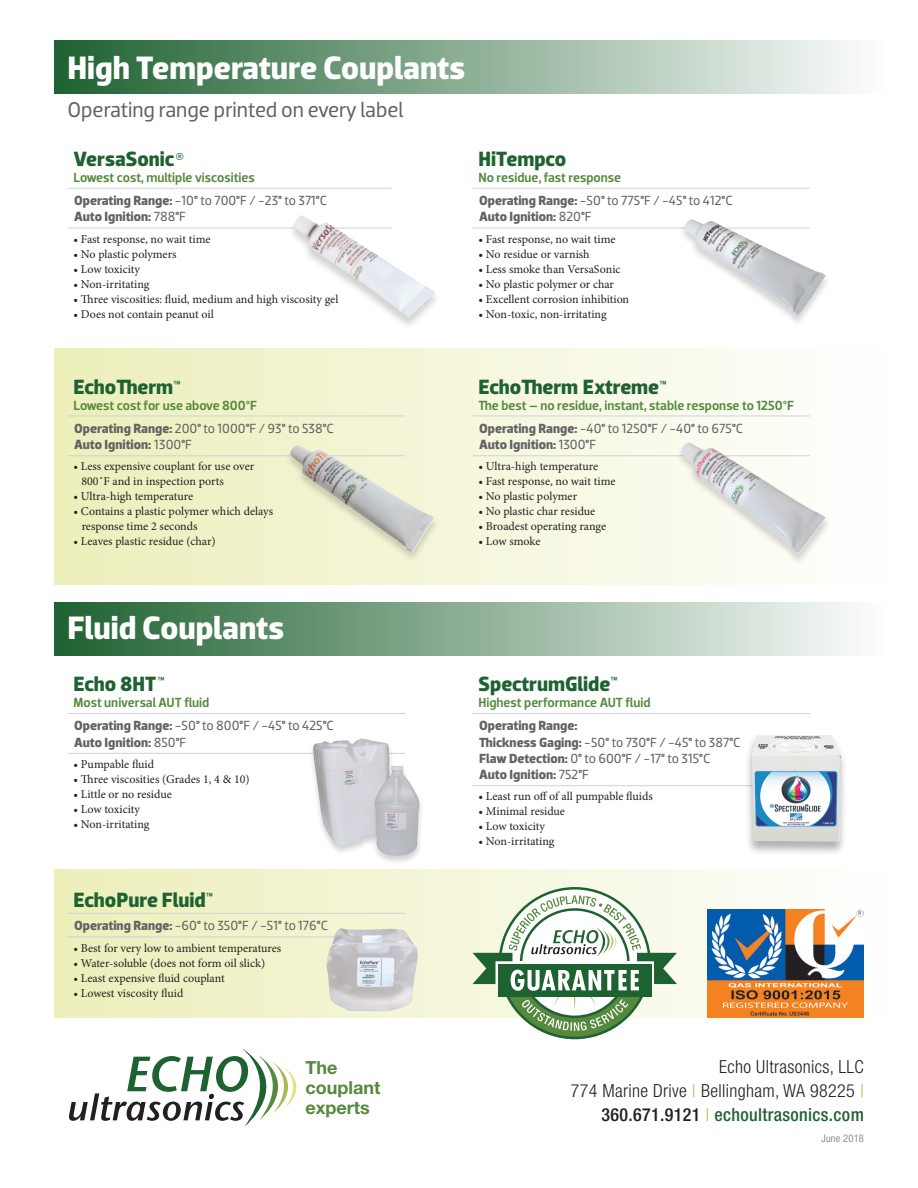
<style>
.page{position:relative;width:918px;height:1188px;background:#fff}
.page>*{position:absolute;margin:0;border:0;box-sizing:border-box;transform-origin:0 0}
.t1{font:700 33px "Dobra";color:#fff}
.t2{font:21.75px "Dobra";letter-spacing:-.005em;color:#636366}
.t3{font:700 21px "Dobra";letter-spacing:-.005em;color:#1f6231}
.t4{font:300 condensed 18px/24px "Helvetica Neue";letter-spacing:.02em;color:#231f20;text-align:right}
.t5{font:700 18px/19.8px "Helvetica Neue";color:#55893d}
.t6{font:700 13.5px/16.2px "Dobra";color:#636366}
.t7{font:500 13.5px "Dobra";color:#55893d}
.t8{font:13.5px "Dobra";color:#636366}
.t9{font:12px/15px "Minion Pro";color:#231f20}
.t10{font:300 condensed 10.5px "Helvetica Neue";letter-spacing:.02em;color:#6c6d70}
.s1{font-weight:400}
.s2{font-weight:700}
.s3{color:#a8ba53}
.s4{font-weight:500}
.s5{font-weight:500;color:#1f6231}
</style>
<div class="page">
<div style="left:54px;top:349px;width:830px;height:236px;background:linear-gradient(to right,#eceebb,#fefefe)"></div>
<div style="left:54px;top:602px;width:830px;height:54px;background:linear-gradient(to right,#1e6130,#fcfdfd)"></div>
<div style="left:54px;top:40px;width:830px;height:54px;background:linear-gradient(to right,#1e6130,#fcfdfd)"></div>
<svg style="left:69px;top:1048px;width:228px;height:79px"></svg>
<hr style="left:472px;top:188px;width:338px;height:1px;background:#d1d2d4">
<hr style="left:472px;top:228px;width:338px;height:1px;background:#d1d2d4">
<div style="left:679px;top:219px;width:152px;height:108px;background:#fff"></div>
<img style="left:685px;top:219px;width:141px;height:97px">
<hr style="left:68px;top:188px;width:324px;height:1px;background:#d1d2d4">
<hr style="left:68px;top:228px;width:324px;height:1px;background:#d1d2d4">
<div style="left:287px;top:215px;width:155px;height:116px;background:#fff"></div>
<img style="left:293px;top:215px;width:143px;height:104px">
<hr style="left:472px;top:416px;width:338px;height:1px;background:#d1d2d4">
<hr style="left:472px;top:455px;width:338px;height:1px;background:#d1d2d4">
<div style="left:675px;top:443px;width:156px;height:122px;background:#fbfbf2"></div>
<img style="left:681px;top:443px;width:145px;height:111px">
<hr style="left:68px;top:416px;width:337px;height:1px;background:#d1d2d4">
<hr style="left:68px;top:455px;width:337px;height:1px;background:#d1d2d4">
<div style="left:284px;top:445px;width:156px;height:118px;background:#f3f4d3"></div>
<img style="left:289px;top:445px;width:146px;height:108px">
<hr style="left:68px;top:713px;width:337px;height:1px;background:#d1d2d4">
<hr style="left:68px;top:753px;width:337px;height:1px;background:#d1d2d4">
<div style="left:54px;top:869px;width:830px;height:149px;background:linear-gradient(to right,#ecefba,#fefefe)"></div>
<hr style="left:68px;top:913px;width:337px;height:1px;background:#d1d2d4">
<hr style="left:68px;top:937px;width:337px;height:1px;background:#d1d2d4">
<hr style="left:472px;top:713px;width:338px;height:1px;background:#d1d2d4">
<hr style="left:472px;top:785px;width:338px;height:1px;background:#d1d2d4">
<div style="left:308px;top:738px;width:117px;height:127px;background:#fff"></div>
<img style="left:313px;top:738px;width:107px;height:121px">
<svg style="left:473px;top:887px;width:204px;height:152px"></svg>
<img style="left:707px;top:909px;width:157px;height:109px">
<div style="left:744px;top:734px;width:104px;height:122px;background:#231f20;opacity:.35"></div>
<img style="left:752px;top:735px;width:89px;height:107px">
<img style="left:326px;top:928px;width:92px;height:83px">
<p class="t1" style="left:68px;top:48px;width:399px">High Temperature Couplants</p>
<p class="t2" style="left:68px;top:97px;width:337px">Operating range printed on every label</p>
<p class="t3" style="left:74px;top:147px;width:112px">VersaSonic<sup>®</sup></p>
<p class="t7" style="left:74px;top:170px;width:183px">Lowest cost, multiple viscosities</p>
<p class="t6" style="left:74px;top:193px;width:254px">Operating Range: <span class="s1">-10</span>° <span class="s1">to 700</span>°<span class="s1">F / -23</span>° <span class="s1">to 371</span>°<span class="s1">C</span></p>
<p class="t6" style="left:74px;top:209px;width:113px">Auto Ignition: <span class="s1">788</span>°<span class="s1">F</span></p>
<p class="t9" style="left:74px;top:232px;width:139px">• Fast response, no wait time</p>
<p class="t9" style="left:74px;top:247px;width:105px">• No plastic polymers</p>
<p class="t9" style="left:74px;top:262px;width:68px">• Low toxicity</p>
<p class="t9" style="left:74px;top:277px;width:77px">• Non-irritating</p>
<p class="t9" style="left:74px;top:292px;width:266px">• Three viscosities: fluid, medium and high viscosity gel</p>
<p class="t9" style="left:74px;top:307px;width:142px">• Does not contain peanut oil</p>
<p class="t3" style="left:478px;top:147px;width:89px">HiTempco</p>
<p class="t7" style="left:478px;top:170px;width:144px">No residue, fast response</p>
<p class="t6" style="left:479px;top:193px;width:255px">Operating Range: <span class="s1">-50</span>° <span class="s1">to 775</span>°<span class="s1">F / -45</span>° <span class="s1">to 412</span>°<span class="s1">C<br></span>Auto Ignition: <span class="s1">820</span>°<span class="s1">F</span></p>
<p class="t9" style="left:478px;top:232px;width:139px">• Fast response, no wait time</p>
<p class="t9" style="left:478px;top:247px;width:113px">• No residue or varnish</p>
<p class="t9" style="left:478px;top:262px;width:144px">• Less smoke than VersaSonic</p>
<p class="t9" style="left:478px;top:277px;width:137px">• No plastic polymer or char</p>
<p class="t9" style="left:478px;top:292px;width:152px">• Excellent corrosion inhibition</p>
<p class="t9" style="left:478px;top:307px;width:130px">• Non-toxic, non-irritating</p>
<p class="t3" style="left:74px;top:374px;width:108px">EchoTherm<sup>™</sup></p>
<p class="t7" style="left:74px;top:397px;width:185px">Lowest cost for use above 800ºF</p>
<p class="t6" style="left:74px;top:420px;width:261px">Operating Range: <span class="s1">200</span>° <span class="s1">to 1000</span>°<span class="s1">F / 93</span>° <span class="s1">to 538</span>°<span class="s1">C</span></p>
<p class="t6" style="left:74px;top:436px;width:119px">Auto Ignition: <span class="s1">1300</span>°<span class="s1">F</span></p>
<p class="t9" style="left:81px;top:459px;width:174px;text-indent:-8px">• Less expensive couplant for use over<br>800˚F and in inspection ports</p>
<p class="t9" style="left:74px;top:489px;width:121px">• Ultra-high temperature</p>
<p class="t9" style="left:82px;top:504px;width:193px;text-indent:-8px">• Contains a plastic polymer which delays response time 2 seconds</p>
<p class="t9" style="left:74px;top:534px;width:144px">• Leaves plastic residue (char)</p>
<p class="t3" style="left:478px;top:374px;width:189px">EchoTherm Extreme<sup>™</sup></p>
<p class="t7" style="left:478px;top:397px;width:317px">The best – no residue, instant, stable response to 1250ºF</p>
<p class="t8" style="left:479px;top:420px;width:266px"><span class="s2">Operating Range:</span> -40<span class="s2">°</span> to 1250<span class="s2">°</span>F / -40<span class="s2">°</span> to 675<span class="s2">°</span>C</p>
<p class="t6" style="left:479px;top:436px;width:119px">Auto Ignition: <span class="s1">1300</span>°<span class="s1">F</span></p>
<p class="t9" style="left:478px;top:459px;width:121px">• Ultra-high temperature</p>
<p class="t9" style="left:478px;top:474px;width:139px">• Fast response, no wait time</p>
<p class="t9" style="left:478px;top:489px;width:100px">• No plastic polymer</p>
<p class="t9" style="left:478px;top:504px;width:118px">• No plastic char residue</p>
<p class="t9" style="left:478px;top:519px;width:129px">• Broadest operating range</p>
<p class="t9" style="left:478px;top:534px;width:64px">• Low smoke</p>
<p class="t1" style="left:68px;top:609px;width:218px">Fluid Couplants</p>
<p class="t3" style="left:74px;top:672px;width:93px">Echo 8HT<sup>™</sup></p>
<p class="t7" style="left:74px;top:695px;width:137px">Most universal AUT fluid</p>
<p class="t6" style="left:74px;top:718px;width:261px">Operating Range: <span class="s1">-50</span>° <span class="s1">to 800</span>°<span class="s1">F / -45</span>° <span class="s1">to 425</span>°<span class="s1">C</span></p>
<p class="t6" style="left:74px;top:734px;width:114px">Auto Ignition: <span class="s1">850</span>°<span class="s1">F</span></p>
<p class="t9" style="left:74px;top:757px;width:82px">• Pumpable fluid</p>
<p class="t9" style="left:74px;top:772px;width:178px">• Three viscosities (Grades 1, 4 &amp; 10)</p>
<p class="t9" style="left:74px;top:787px;width:100px">• Little or no residue</p>
<p class="t9" style="left:74px;top:802px;width:68px">• Low toxicity</p>
<p class="t9" style="left:74px;top:817px;width:77px">• Non-irritating</p>
<p class="t3" style="left:74px;top:888px;width:141px">EchoPure Fluid<sup>™</sup></p>
<p class="t6" style="left:74px;top:918px;width:255px">Operating Range: <span class="s1">-60</span>° <span class="s1">to 350</span>°<span class="s1">F / -51</span>° <span class="s1">to 176</span>°<span class="s1">C</span></p>
<p class="t9" style="left:74px;top:940px;width:209px">• Best for very low to ambient temperatures</p>
<p class="t9" style="left:74px;top:955px;width:193px">• Water-soluble (does not form oil slick)</p>
<p class="t9" style="left:74px;top:970px;width:153px">• Least expensive fluid couplant</p>
<p class="t9" style="left:74px;top:985px;width:111px">• Lowest viscosity fluid</p>
<p class="t3" style="left:478px;top:672px;width:141px">SpectrumGlide<sup>™</sup></p>
<p class="t7" style="left:478px;top:695px;width:173px">Highest performance AUT fluid</p>
<p class="t6" style="left:479px;top:718px;width:100px">Operating Range:</p>
<p class="t6" style="left:479px;top:734px;width:263px">Thickness Gaging: <span class="s1">-50</span>° <span class="s1">to 730</span>°<span class="s1">F / -45</span>° <span class="s1">to 387</span>°<span class="s1">C</span></p>
<p class="t6" style="left:479px;top:750px;width:233px">Flaw Detection: <span class="s1">0</span>° <span class="s1">to 600</span>°<span class="s1">F / -17</span>° <span class="s1">to 315</span>°<span class="s1">C</span></p>
<p class="t6" style="left:479px;top:766px;width:111px">Auto Ignition: <span class="s1">752</span>°<span class="s1">F</span></p>
<p class="t9" style="left:478px;top:789px;width:176px">• Least run off of all pumpable fluids</p>
<p class="t9" style="left:478px;top:804px;width:88px">• Minimal residue</p>
<p class="t9" style="left:478px;top:819px;width:68px">• Low toxicity</p>
<p class="t9" style="left:478px;top:834px;width:77px">• Non-irritating</p>
<p class="t5" style="left:306px;top:1058px;width:76px">The couplant experts</p>
<p class="t4" style="left:571px;top:1054px;width:295px">Echo Ultrasonics, LLC<br>774 Marine Drive <span class="s3">|</span> Bellingham, WA 98225 <span class="s3">|<br></span><span class="s4">360.671.9121</span> <span class="s3">|</span> <span class="s5">echoultrasonics.com</span></p>
<p class="t10" style="left:822px;top:1133px;width:44px">June 2018</p>
</div>
